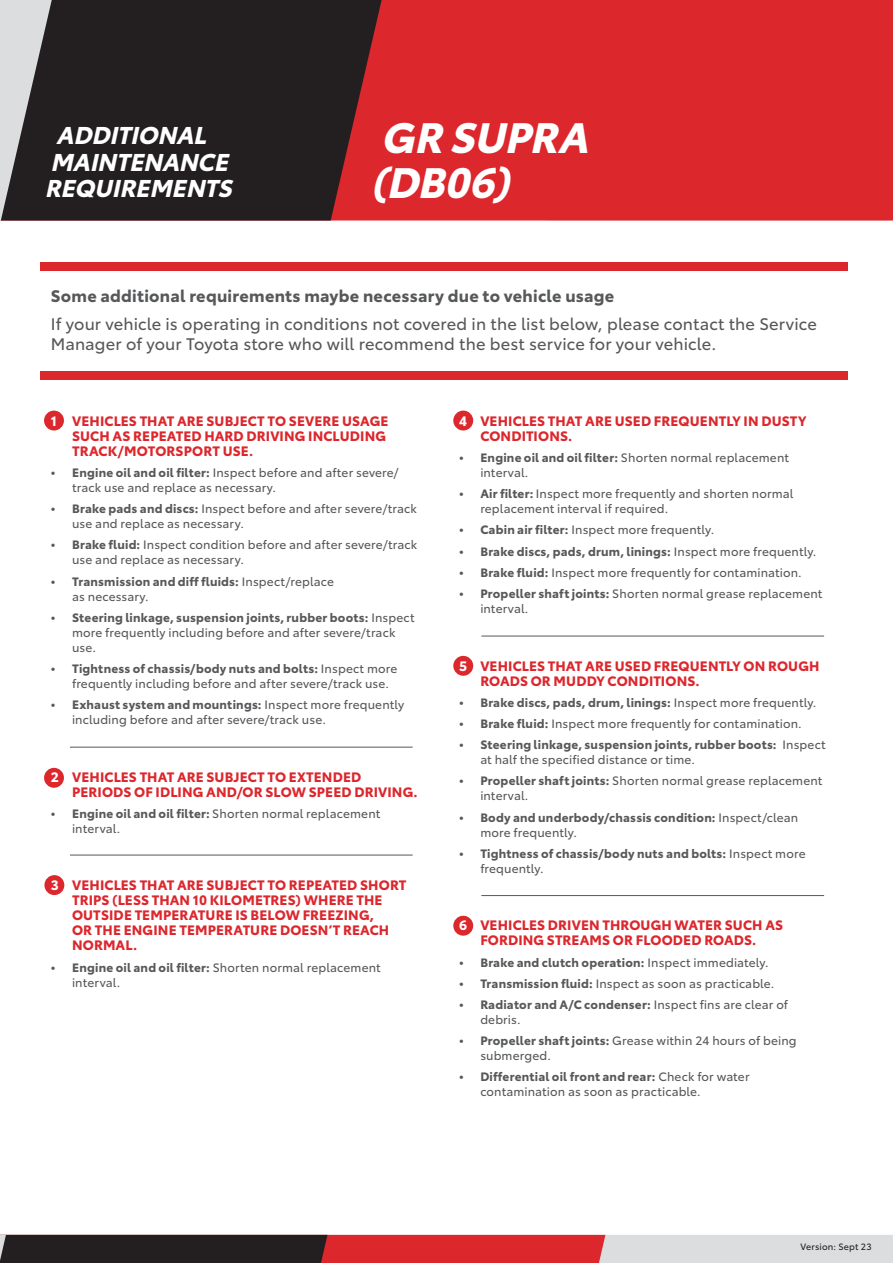
<style>
.page{position:relative;width:893px;height:1263px;background:#fff}
.page>*{position:absolute;margin:0;border:0;box-sizing:border-box;transform-origin:0 0}
.SDR_body_text_09{font:italic 700 42px/45px "Toyota Type";color:#fff}
.SDR_body_text_09-2{font:italic 700 24px/26.7px "Toyota Type";color:#fff}
.SDR_body_text_09-3{font:16.5px/19.5px "Toyota Type";letter-spacing:.005em;color:#57585a}
.SDR_body_text_09-4{font:700 16.5px "Toyota Type";letter-spacing:.015em;color:#57585a}
.SDR_body_text_09-5{font:700 13.5px/15px "Toyota Type";letter-spacing:.01em;color:#dc272d}
.t1{font:12px/15px "Toyota Type";letter-spacing:.01em;color:#57585a}
.t2{font:700 12px/15px "Toyota Type";letter-spacing:.02em;color:#57585a}
.SDR_body_text_09-6{font:9px "Toyota Type";letter-spacing:.02em;color:#231f20}
.s1{color:#fff}
.s2{font-weight:700}
.s3{font-weight:400}
</style>
<div class="page">
<div style="left:453px;top:411px;width:20px;height:19px;background:#dc272d;border-radius:50%"></div>
<div style="left:453px;top:656px;width:20px;height:20px;background:#dc272d;border-radius:50%"></div>
<div style="left:453px;top:916px;width:20px;height:20px;background:#dc272d;border-radius:50%"></div>
<div style="left:44px;top:875px;width:20px;height:20px;background:#dc272d;border-radius:50%"></div>
<div style="left:44px;top:411px;width:20px;height:19px;background:#dc272d;border-radius:50%"></div>
<div style="left:44px;top:768px;width:20px;height:20px;background:#dc272d;border-radius:50%"></div>
<div style="left:40px;top:371px;width:808px;height:8px;background:#dc272d"></div>
<div style="left:40px;top:262px;width:808px;height:9px;background:#dc272d"></div>
<hr style="left:70px;top:747px;width:343px;height:1px;background:#57585a">
<hr style="left:70px;top:855px;width:343px;height:1px;background:#57585a">
<hr style="left:481px;top:636px;width:343px;height:1px;background:#57585a">
<svg style="left:0;top:1235px;width:893px;height:28px;background:#995f62"></svg>
<div style="left:0;top:0;width:893px;height:221px;background:#dc272d"></div>
<svg style="left:52px;top:0;width:330px;height:221px;background:#301f21"></svg>
<svg style="left:0;top:0;width:52px;height:221px;background:#828082"></svg>
<hr style="left:481px;top:895px;width:343px;height:1px;background:#57585a">
<p class="SDR_body_text_09-2" style="left:45px;top:120px;width:195px;text-indent:11px">ADDITIONAL<br>MAINTENANCE<br>REQUIREMENTS</p>
<p class="SDR_body_text_09" style="left:370px;top:111px;width:231px">GR SUPRA (DB06)</p>
<p class="SDR_body_text_09-4" style="left:51px;top:283px;width:565px">Some additional requirements maybe necessary due to vehicle usage</p>
<p class="SDR_body_text_09-3" style="left:51px;top:313px;width:768px">If your vehicle is operating in conditions not covered in the list below, please contact the Service<br>Manager of your Toyota store who will recommend the best service for your vehicle.</p>
<p class="SDR_body_text_09-5" style="left:72px;top:412px;width:318px;text-indent:-21px"><span class="s1">1</span> VEHICLES THAT ARE SUBJECT TO SEVERE USAGE<br>SUCH AS REPEATED HARD DRIVING INCLUDING<br>TRACK/MOTORSPORT USE.</p>
<p class="t1" style="left:72px;top:464px;width:328px;text-indent:-21px"><span class="s2">• Engine oil and oil filter:</span> Inspect before and after severe/ track use and replace as necessary.</p>
<p class="t1" style="left:72px;top:500px;width:346px;text-indent:-21px"><span class="s2">• Brake pads and discs:</span> Inspect before and after severe/track use and replace as necessary.</p>
<p class="t1" style="left:72px;top:536px;width:347px;text-indent:-21px"><span class="s2">• Brake fluid:</span> Inspect condition before and after severe/track use and replace as necessary.</p>
<p class="t2" style="left:72px;top:573px;width:263px;text-indent:-21px">• Transmission and diff fluids: <span class="s3">Inspect/replace as necessary.</span></p>
<p class="t1" style="left:72px;top:609px;width:344px;text-indent:-21px"><span class="s2">• Steering linkage, suspension joints, rubber boots:</span> Inspect more frequently including before and after severe/track use.</p>
<p class="t1" style="left:72px;top:660px;width:327px;text-indent:-21px"><span class="s2">• Tightness of chassis/body nuts and bolts:</span> Inspect more frequently including before and after severe/track use.</p>
<p class="t1" style="left:72px;top:696px;width:333px;text-indent:-21px"><span class="s2">• Exhaust system and mountings:</span> Inspect more frequently including before and after severe/track use.</p>
<p class="SDR_body_text_09-5" style="left:72px;top:768px;width:347px;text-indent:-21px"><span class="s1">2</span> VEHICLES THAT ARE SUBJECT TO EXTENDED<br>PERIODS OF IDLING AND/OR SLOW SPEED DRIVING.</p>
<p class="t1" style="left:72px;top:805px;width:310px;text-indent:-21px"><span class="s2">• Engine oil and oil filter:</span> Shorten normal replacement interval.</p>
<p class="SDR_body_text_09-5" style="left:72px;top:877px;width:336px;text-indent:-21px"><span class="s1">3</span> VEHICLES THAT ARE SUBJECT TO REPEATED SHORT TRIPS (LESS THAN 10 KILOMETRES) WHERE THE OUTSIDE TEMPERATURE IS BELOW FREEZING,<br>OR THE ENGINE TEMPERATURE DOESN’T REACH NORMAL.</p>
<p class="t1" style="left:72px;top:959px;width:310px;text-indent:-21px"><span class="s2">• Engine oil and oil filter:</span> Shorten normal replacement interval.</p>
<p class="SDR_body_text_09-5" style="left:480px;top:412px;width:327px;text-indent:-21px"><span class="s1">4</span> VEHICLES THAT ARE USED FREQUENTLY IN DUSTY<br>CONDITIONS.</p>
<p class="t1" style="left:480px;top:449px;width:310px;text-indent:-21px"><span class="s2">• Engine oil and oil filter:</span> Shorten normal replacement interval.</p>
<p class="t1" style="left:480px;top:485px;width:315px;text-indent:-21px"><span class="s2">• Air filter:</span> Inspect more frequently and shorten normal replacement interval if required.</p>
<p class="t1" style="left:459px;top:521px;width:257px"><span class="s2">• Cabin air filter:</span> Inspect more frequently.</p>
<p class="t2" style="left:459px;top:543px;width:359px">• Brake discs, pads, drum, linings: <span class="s3">Inspect more frequently.</span></p>
<p class="t1" style="left:459px;top:564px;width:344px"><span class="s2">• Brake fluid:</span> Inspect more frequently for contamination.</p>
<p class="t1" style="left:480px;top:585px;width:344px;text-indent:-21px"><span class="s2">• Propeller shaft joints:</span> Shorten normal grease replacement interval.</p>
<p class="SDR_body_text_09-5" style="left:480px;top:657px;width:341px;text-indent:-21px"><span class="s1">5</span> VEHICLES THAT ARE USED FREQUENTLY ON ROUGH<br>ROADS OR MUDDY CONDITIONS.</p>
<p class="t2" style="left:459px;top:694px;width:359px">• Brake discs, pads, drum, linings: <span class="s3">Inspect more frequently.</span></p>
<p class="t1" style="left:459px;top:715px;width:344px"><span class="s2">• Brake fluid:</span> Inspect more frequently for contamination.</p>
<p class="t2" style="left:480px;top:736px;width:347px;text-indent:-21px">• Steering linkage, suspension joints, rubber boots: <span class="s3">Inspect at half the specified distance or time.</span></p>
<p class="t1" style="left:480px;top:773px;width:344px;text-indent:-21px"><span class="s2">• Propeller shaft joints:</span> Shorten normal grease replacement interval.</p>
<p class="t2" style="left:480px;top:809px;width:319px;text-indent:-21px">• Body and underbody/chassis condition: <span class="s3">Inspect/clean more frequently.</span></p>
<p class="t2" style="left:480px;top:845px;width:327px;text-indent:-21px">• Tightness of chassis/body nuts and bolts: <span class="s3">Inspect more frequently.</span></p>
<p class="SDR_body_text_09-5" style="left:459px;top:917px;width:326px;text-align:center"><span class="s1">6</span> VEHICLES DRIVEN THROUGH WATER SUCH AS<br>FORDING STREAMS OR FLOODED ROADS.</p>
<p class="t2" style="left:459px;top:954px;width:311px">• Brake and clutch operation: <span class="s3">Inspect immediately.</span></p>
<p class="t1" style="left:459px;top:975px;width:317px"><span class="s2">• Transmission fluid:</span> Inspect as soon as practicable.</p>
<p class="t1" style="left:480px;top:996px;width:309px;text-indent:-21px"><span class="s2">• Radiator and A/C condenser:</span> Inspect fins are clear of debris.</p>
<p class="t1" style="left:480px;top:1032px;width:318px;text-indent:-21px"><span class="s2">• Propeller shaft joints:</span> Grease within 24 hours of being submerged.</p>
<p class="t1" style="left:480px;top:1069px;width:271px;text-indent:-21px"><span class="s2">• Differential oil front and rear:</span> Check for water contamination as soon as practicable.</p>
<p class="SDR_body_text_09-6" style="left:800px;top:1240px;width:73px">Version: Sept 23</p>
</div>
